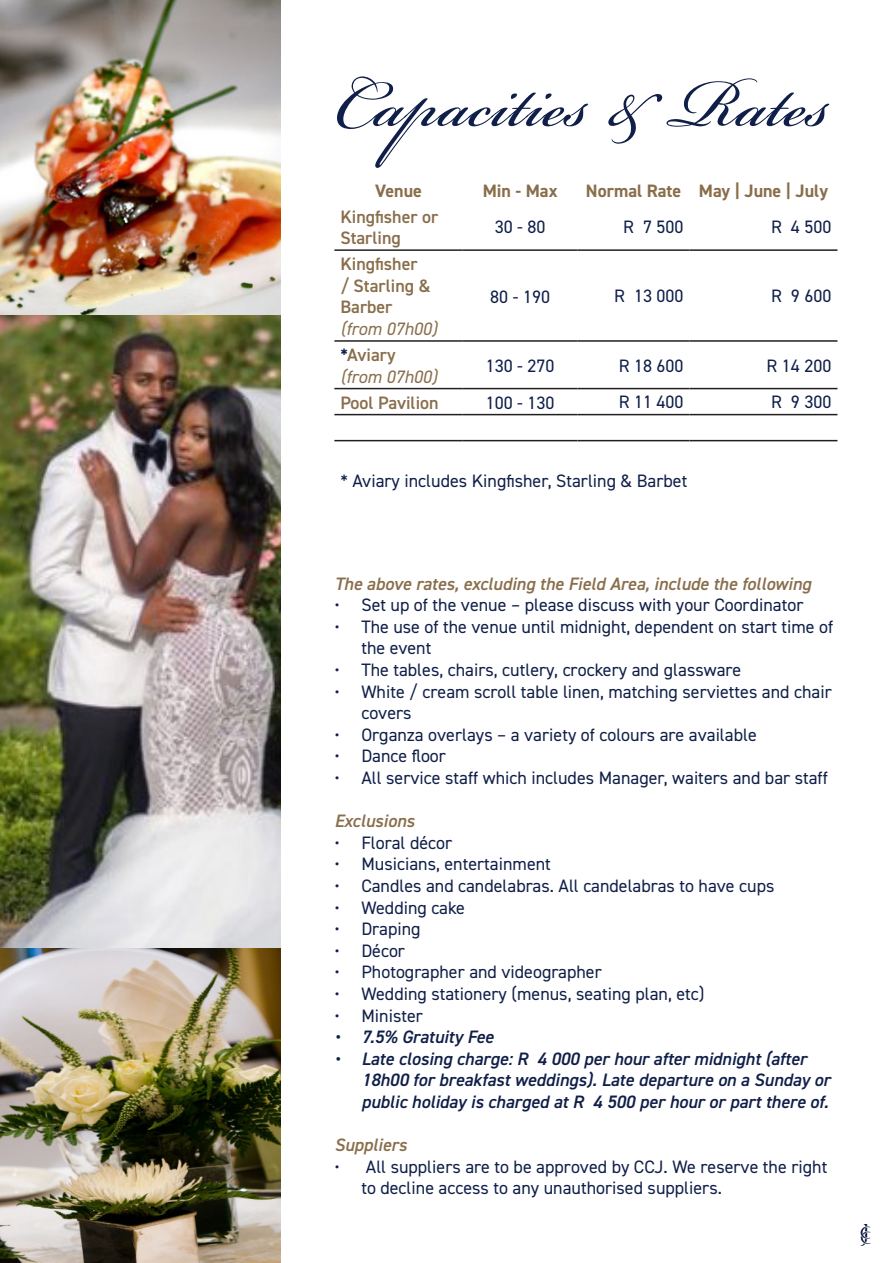
<style>
.page{position:relative;width:893px;height:1263px;background:#fff}
.page>*{position:absolute;margin:0;border:0;box-sizing:border-box;transform-origin:0 0}
.t1{font:105px "Bickham Script Pro 3";color:#101f49}
.t2{font:18px/21.6px "DIN2014";color:#101f49}
.t3{font:italic 600 18px/21.6px "DIN2014";color:#101f49}
.t4{font:italic 600 18px "DIN2014";color:#896e4b}
.t5{font:600 18px/21.6px "DIN2014";color:#896e4b}
.t6{font:700 18px "DIN2014";color:#896e4b}
.t7{font:italic 18px "DIN2014";color:#896e4b}
.s1{color:#101f49}
</style>
<div class="page">
<hr style="left:334px;top:249px;width:129px;height:2px;background:#231f20">
<hr style="left:463px;top:249px;width:115px;height:2px;background:#231f20">
<hr style="left:578px;top:249px;width:111px;height:2px;background:#231f20">
<hr style="left:689px;top:249px;width:148px;height:2px;background:#231f20">
<hr style="left:334px;top:340px;width:129px;height:2px;background:#231f20">
<hr style="left:463px;top:340px;width:115px;height:2px;background:#231f20">
<hr style="left:578px;top:340px;width:111px;height:2px;background:#231f20">
<hr style="left:689px;top:340px;width:148px;height:2px;background:#231f20">
<hr style="left:334px;top:388px;width:129px;height:1px;background:#231f20">
<hr style="left:463px;top:388px;width:115px;height:1px;background:#231f20">
<hr style="left:578px;top:388px;width:111px;height:1px;background:#231f20">
<hr style="left:689px;top:388px;width:148px;height:1px;background:#231f20">
<hr style="left:334px;top:414px;width:129px;height:1px;background:#231f20">
<hr style="left:463px;top:414px;width:115px;height:1px;background:#231f20">
<hr style="left:578px;top:414px;width:111px;height:1px;background:#231f20">
<hr style="left:689px;top:414px;width:148px;height:1px;background:#231f20">
<hr style="left:334px;top:440px;width:129px;height:1px;background:#231f20">
<hr style="left:463px;top:440px;width:115px;height:1px;background:#231f20">
<hr style="left:578px;top:440px;width:111px;height:1px;background:#231f20">
<hr style="left:689px;top:440px;width:148px;height:1px;background:#231f20">
<img style="left:860px;top:1225px;width:11px;height:21px">
<img style="left:0;top:0;width:280px;height:1263px">
<p class="t1" style="left:334px;top:28px;width:497px">Capacities &amp; Rates</p>
<p class="t6" style="left:375px;top:178px;width:48px">Venue</p>
<p class="t6" style="left:483px;top:178px;width:76px">Min - Max</p>
<p class="t6" style="left:586px;top:178px;width:97px">Normal Rate</p>
<p class="t6" style="left:699px;top:178px;width:131px">May | June | July</p>
<p class="t5" style="left:340px;top:205px;width:100px">Kingfisher or<br>Starling</p>
<p class="t2" style="left:495px;top:216px;width:52px">30 - 80</p>
<p class="t2" style="left:623px;top:216px;width:62px">R 7 500</p>
<p class="t2" style="left:771px;top:216px;width:62px">R 4 500</p>
<p class="t5" style="left:340px;top:253px;width:92px">Kingfisher / Starling &amp;<br>Barber</p>
<p class="t7" style="left:340px;top:317px;width:98px">(from 07h00)</p>
<p class="t2" style="left:490px;top:285px;width:61px">80 - 190</p>
<p class="t2" style="left:614px;top:285px;width:71px">R 13 000</p>
<p class="t2" style="left:771px;top:285px;width:62px">R 9 600</p>
<p class="t5" style="left:340px;top:344px;width:57px"><span class="s1">*</span>Aviary</p>
<p class="t7" style="left:340px;top:365px;width:98px">(from 07h00)</p>
<p class="t2" style="left:486px;top:354px;width:70px">130 - 270</p>
<p class="t2" style="left:619px;top:354px;width:66px">R 18 600</p>
<p class="t2" style="left:767px;top:354px;width:66px">R 14 200</p>
<p class="t5" style="left:340px;top:391px;width:100px">Pool Pavilion</p>
<p class="t2" style="left:486px;top:391px;width:70px">100 - 130</p>
<p class="t2" style="left:619px;top:391px;width:66px">R 11 400</p>
<p class="t2" style="left:771px;top:391px;width:62px">R 9 300</p>
<p class="t2" style="left:340px;top:469px;width:348px">* Aviary includes Kingfisher, Starling &amp; Barbet</p>
<p class="t4" style="left:334px;top:571px;width:478px">The above rates, excluding the Field Area, include the following</p>
<p class="t2" style="left:334px;top:594px;width:470px">• Set up of the venue – please discuss with your Coordinator</p>
<p class="t2" style="left:361px;top:615px;width:473px;text-indent:-27px">• The use of the venue until midnight, dependent on start time of the event</p>
<p class="t2" style="left:334px;top:659px;width:408px">• The tables, chairs, cutlery, crockery and glassware</p>
<p class="t2" style="left:361px;top:680px;width:472px;text-indent:-27px">• White / cream scroll table linen, matching serviettes and chair covers</p>
<p class="t2" style="left:334px;top:723px;width:424px">• Organza overlays – a variety of colours are available</p>
<p class="t2" style="left:334px;top:745px;width:113px">• Dance floor</p>
<p class="t2" style="left:334px;top:767px;width:495px">• All service staff which includes Manager, waiters and bar staff</p>
<p class="t4" style="left:334px;top:809px;width:82px">Exclusions</p>
<p class="t2" style="left:334px;top:831px;width:119px">• Floral décor</p>
<p class="t2" style="left:334px;top:853px;width:218px">• Musicians, entertainment</p>
<p class="t2" style="left:334px;top:875px;width:442px">• Candles and candelabras. All candelabras to have cups</p>
<p class="t2" style="left:334px;top:896px;width:132px">• Wedding cake</p>
<p class="t2" style="left:334px;top:918px;width:88px">• Draping</p>
<p class="t2" style="left:334px;top:939px;width:72px">• Décor</p>
<p class="t2" style="left:334px;top:961px;width:269px">• Photographer and videographer</p>
<p class="t2" style="left:334px;top:983px;width:372px">• Wedding stationery (menus, seating plan, etc)</p>
<p class="t2" style="left:334px;top:1004px;width:90px">• Minister</p>
<p class="t3" style="left:334px;top:1026px;width:161px">• 7.5% Gratuity Fee</p>
<p class="t3" style="left:361px;top:1047px;width:470px;text-indent:-27px">• Late closing charge: R 4 000 per hour after midnight (after<br>18h00 for breakfast weddings). Late departure on a Sunday or public holiday is charged at R 4 500 per hour or part there of.</p>
<p class="t4" style="left:334px;top:1133px;width:74px">Suppliers</p>
<p class="t2" style="left:361px;top:1155px;width:467px;text-indent:-27px">• All suppliers are to be approved by CCJ. We reserve the right to decline access to any unauthorised suppliers.</p>
</div>
